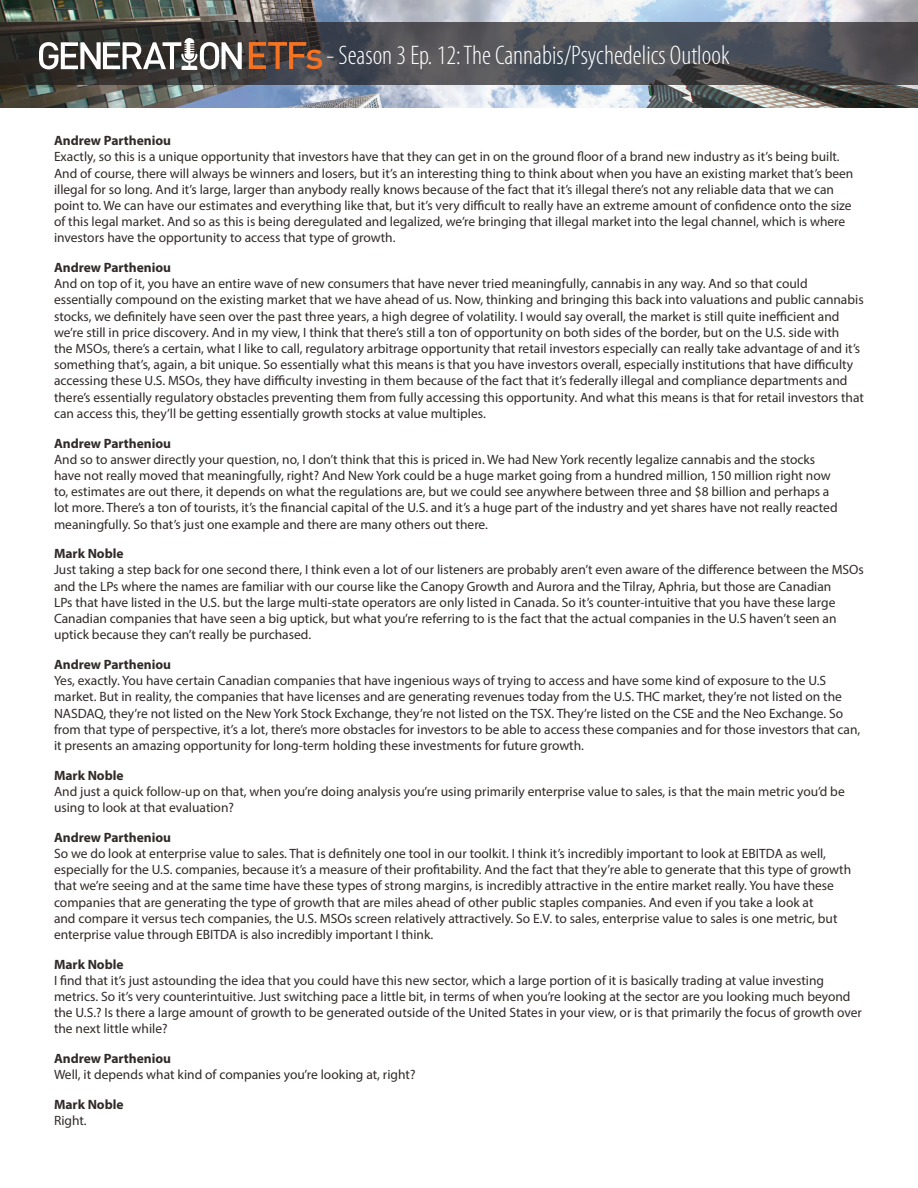
<style>
.page{position:relative;width:918px;height:1188px;background:#fff}
.page>*{position:absolute;margin:0;border:0;box-sizing:border-box;transform-origin:0 0}
.t1{font:300 condensed 27px "Myriad Pro";color:#fff}
.t2{font:13.5px/16.2px "Myriad Pro";color:#302a28}
.t3{font:700 13.5px "Myriad Pro";color:#302a28}
</style>
<div class="page">
<img style="left:0;top:0;width:918px;height:108px">
<svg style="left:0;top:23px;width:918px;height:62px;background:#47484d"></svg>
<svg style="left:249px;top:42px;width:73px;height:27px;background:#845134"></svg>
<svg style="left:39px;top:38px;width:203px;height:32px"></svg>
<h1 class="t1" style="left:326px;top:39px;width:405px">- Season 3 Ep. 12: The Cannabis/Psychedelics Outlook</h1>
<p class="t3" style="left:54px;top:132px;width:119px">Andrew Partheniou</p>
<p class="t2" style="left:54px;top:148px;width:801px">Exactly, so this is a unique opportunity that investors have that they can get in on the ground floor of a brand new industry as it’s being built.<br>And of course, there will always be winners and losers, but it’s an interesting thing to think about when you have an existing market that’s been illegal for so long. And it’s large, larger than anybody really knows because of the fact that it’s illegal there’s not any reliable data that we can point to. We can have our estimates and everything like that, but it’s very difficult to really have an extreme amount of confidence onto the size of this legal market. And so as this is being deregulated and legalized, we’re bringing that illegal market into the legal channel, which is where investors have the opportunity to access that type of growth.</p>
<p class="t3" style="left:54px;top:259px;width:119px">Andrew Partheniou</p>
<p class="t2" style="left:54px;top:275px;width:812px">And on top of it, you have an entire wave of new consumers that have never tried meaningfully, cannabis in any way. And so that could essentially compound on the existing market that we have ahead of us. Now, thinking and bringing this back into valuations and public cannabis stocks, we definitely have seen over the past three years, a high degree of volatility. I would say overall, the market is still quite inefficient and we’re still in price discovery. And in my view, I think that there’s still a ton of opportunity on both sides of the border, but on the U.S. side with<br>the MSOs, there’s a certain, what I like to call, regulatory arbitrage opportunity that retail investors especially can really take advantage of and it’s something that’s, again, a bit unique. So essentially what this means is that you have investors overall, especially institutions that have difficulty accessing these U.S. MSOs, they have difficulty investing in them because of the fact that it’s federally illegal and compliance departments and there’s essentially regulatory obstacles preventing them from fully accessing this opportunity. And what this means is that for retail investors that can access this, they’ll be getting essentially growth stocks at value multiples.</p>
<p class="t3" style="left:54px;top:434px;width:119px">Andrew Partheniou</p>
<p class="t2" style="left:54px;top:451px;width:785px">And so to answer directly your question, no, I don’t think that this is priced in. We had New York recently legalize cannabis and the stocks have not really moved that meaningfully, right? And New York could be a huge market going from a hundred million, 150 million right now to, estimates are out there, it depends on what the regulations are, but we could see anywhere between three and $8 billion and perhaps a lot more. There’s a ton of tourists, it’s the financial capital of the U.S. and it’s a huge part of the industry and yet shares have not really reacted meaningfully. So that’s just one example and there are many others out there.</p>
<p class="t3" style="left:54px;top:545px;width:71px">Mark Noble</p>
<p class="t2" style="left:54px;top:562px;width:811px">Just taking a step back for one second there, I think even a lot of our listeners are probably aren’t even aware of the difference between the MSOs and the LPs where the names are familiar with our course like the Canopy Growth and Aurora and the Tilray, Aphria, but those are Canadian<br>LPs that have listed in the U.S. but the large multi-state operators are only listed in Canada. So it’s counter-intuitive that you have these large Canadian companies that have seen a big uptick, but what you’re referring to is the fact that the actual companies in the U.S haven’t seen an uptick because they can’t really be purchased.</p>
<p class="t3" style="left:54px;top:656px;width:119px">Andrew Partheniou</p>
<p class="t2" style="left:54px;top:672px;width:808px">Yes, exactly. You have certain Canadian companies that have ingenious ways of trying to access and have some kind of exposure to the U.S market. But in reality, the companies that have licenses and are generating revenues today from the U.S. THC market, they’re not listed on the NASDAQ, they’re not listed on the New York Stock Exchange, they’re not listed on the TSX. They’re listed on the CSE and the Neo Exchange. So from that type of perspective, it’s a lot, there’s more obstacles for investors to be able to access these companies and for those investors that can, it presents an amazing opportunity for long-term holding these investments for future growth.</p>
<p class="t3" style="left:54px;top:766px;width:71px">Mark Noble</p>
<p class="t2" style="left:54px;top:783px;width:792px">And just a quick follow-up on that, when you’re doing analysis you’re using primarily enterprise value to sales, is that the main metric you’d be using to look at that evaluation?</p>
<p class="t3" style="left:54px;top:828px;width:119px">Andrew Partheniou</p>
<p class="t2" style="left:54px;top:845px;width:799px">So we do look at enterprise value to sales. That is definitely one tool in our toolkit. I think it’s incredibly important to look at EBITDA as well, especially for the U.S. companies, because it’s a measure of their profitability. And the fact that they’re able to generate that this type of growth that we’re seeing and at the same time have these types of strong margins, is incredibly attractive in the entire market really. You have these companies that are generating the type of growth that are miles ahead of other public staples companies. And even if you take a look at<br>and compare it versus tech companies, the U.S. MSOs screen relatively attractively. So E.V. to sales, enterprise value to sales is one metric, but enterprise value through EBITDA is also incredibly important I think.</p>
<p class="t3" style="left:54px;top:955px;width:71px">Mark Noble</p>
<p class="t2" style="left:54px;top:972px;width:809px">I find that it’s just astounding the idea that you could have this new sector, which a large portion of it is basically trading at value investing metrics. So it’s very counterintuitive. Just switching pace a little bit, in terms of when you’re looking at the sector are you looking much beyond the U.S.? Is there a large amount of growth to be generated outside of the United States in your view, or is that primarily the focus of growth over the next little while?</p>
<p class="t3" style="left:54px;top:1050px;width:119px">Andrew Partheniou</p>
<p class="t2" style="left:54px;top:1066px;width:363px">Well, it depends what kind of companies you’re looking at, right?</p>
<p class="t3" style="left:54px;top:1096px;width:71px">Mark Noble</p>
<p class="t2" style="left:54px;top:1112px;width:34px">Right.</p>
</div>
